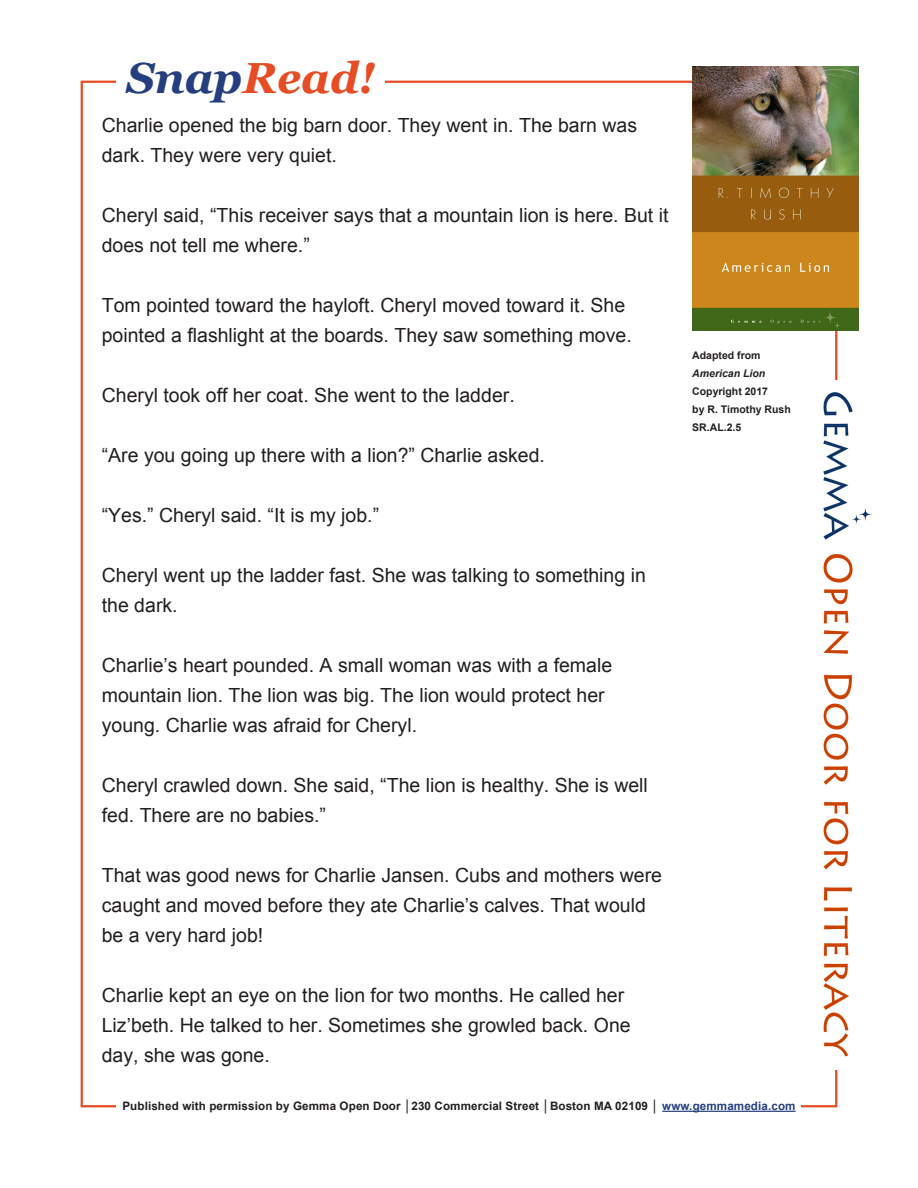
<style>
.page{position:relative;width:918px;height:1188px;background:#fff}
.page>*{position:absolute;margin:0;border:0;box-sizing:border-box;transform-origin:0 0}
.t1{font:italic 700 43.5px "Georgia";color:#e64d25}
.main_text{font:19.5px/30px "Arial";color:#231f20}
.t2{font:700 11.7px "Arial";letter-spacing:.01em;color:#231f20}
.t3{font:700 10.5px/18px "Arial";color:#231f20}
.s1{color:#253e7d}
.s2{font-style:italic}
</style>
<div class="page">
<img style="left:692px;top:66px;width:166px;height:264px">
<img style="left:823px;top:392px;width:48px;height:665px">
<hr style="left:662px;top:1111px;width:134px;height:1px;background:#253e7d">
<p class="t1" style="left:126px;top:45px;width:250px"><span class="s1">Snap</span>Read!</p>
<p class="main_text" style="left:102px;top:111px;width:537px">Charlie opened the big barn door. They went in. The barn was dark. They were very quiet.</p>
<p class="main_text" style="left:102px;top:201px;width:568px">Cheryl said, “This receiver says that a mountain lion is here. But it does not tell me where.”</p>
<p class="main_text" style="left:102px;top:291px;width:532px">Tom pointed toward the hayloft. Cheryl moved toward it. She pointed a flashlight at the boards. They saw something move.</p>
<p class="main_text" style="left:102px;top:381px;width:414px">Cheryl took off her coat. She went to the ladder.</p>
<p class="main_text" style="left:102px;top:441px;width:445px">“Are you going up there with a lion?” Charlie asked.</p>
<p class="main_text" style="left:102px;top:501px;width:279px">“Yes.” Cheryl said. “It is my job.”</p>
<p class="main_text" style="left:102px;top:561px;width:546px">Cheryl went up the ladder fast. She was talking to something in the dark.</p>
<p class="main_text" style="left:102px;top:651px;width:512px">Charlie’s heart pounded. A small woman was with a female mountain lion. The lion was big. The lion would protect her young. Charlie was afraid for Cheryl.</p>
<p class="main_text" style="left:102px;top:771px;width:548px">Cheryl crawled down. She said, “The lion is healthy. She is well fed. There are no babies.”</p>
<p class="main_text" style="left:102px;top:861px;width:562px">That was good news for Charlie Jansen. Cubs and mothers were caught and moved before they ate Charlie’s calves. That would be a very hard job!</p>
<p class="t3" style="left:692px;top:346px;width:100px">Adapted from<br><span class="s2">American Lion<br></span>Copyright 2017<br>by R. Timothy Rush<br>SR.AL.2.5</p>
<p class="main_text" style="left:102px;top:981px;width:530px">Charlie kept an eye on the lion for two months. He called her<br>Liz’beth. He talked to her. Sometimes she growled back. One day, she was gone.</p>
<p class="t2" style="left:122px;top:1098px;width:675px">Published with permission by Gemma Open Door │230 Commercial Street │Boston MA 02109 │ <span class="s1">www.gemmamedia.com</span></p>
</div>
